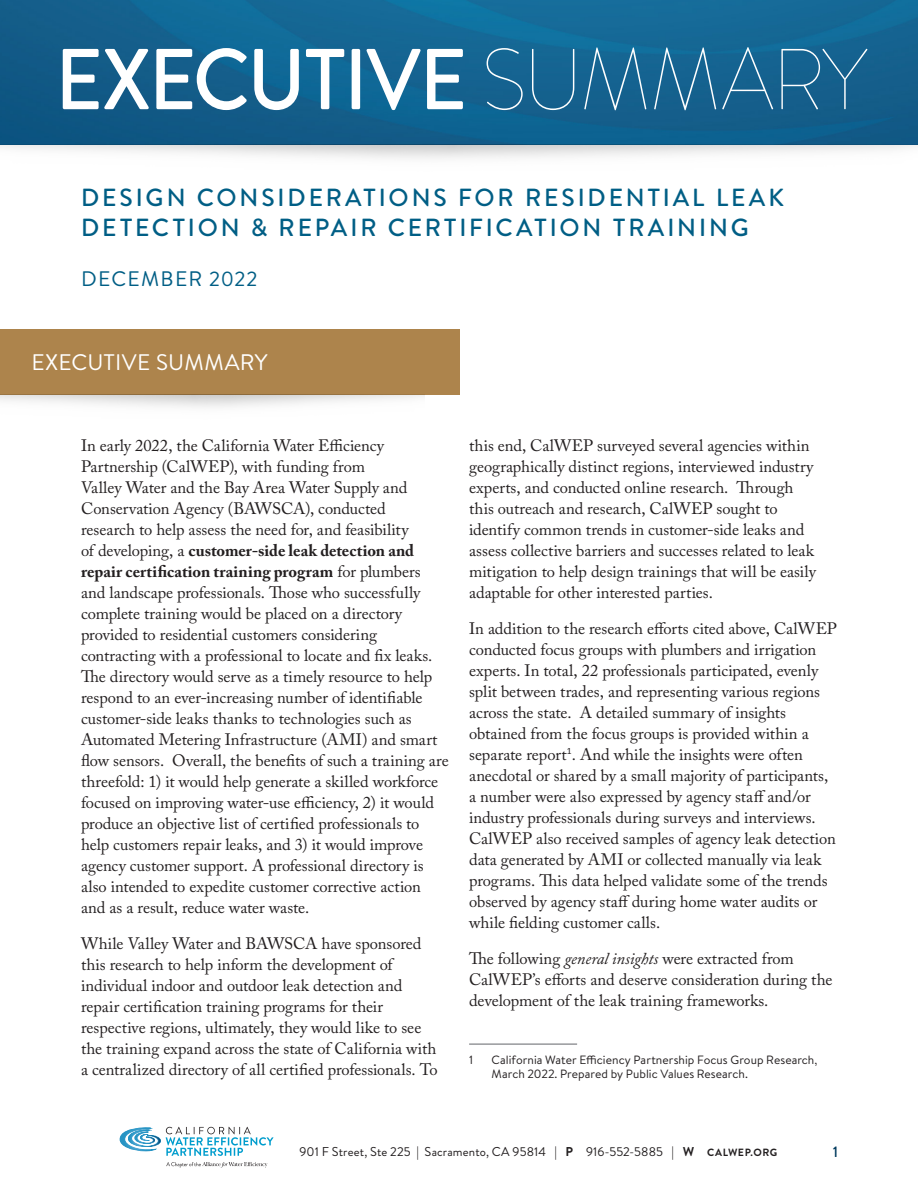
<style>
.page{position:relative;width:918px;height:1188px;background:#fff}
.page>*{position:absolute;margin:0;border:0;box-sizing:border-box;transform-origin:0 0}
.t1{font:500 86.1px "Brandon Text";letter-spacing:-.025em;color:#fff;scale:.95 1}
.Section_title{font:500 24.75px/29.7px "Brandon Text";letter-spacing:.115em;color:#005e85}
.Heading_1_-_white{font:22.5px "Brandon Grotesque";letter-spacing:.015em;color:#fff}
.Section_title-2{font:21px "Brandon Grotesque";letter-spacing:.05em;color:#005e85}
.t2{font:16.5px/21px "Adobe Caslon Pro";letter-spacing:-.005em;color:#231f20}
.t3{font:500 15px "Brandon Text";color:#003a5d}
.t4{font:12.9px "Brandon Grotesque";letter-spacing:.01em;color:#231f20}
.Footnote_text{font:12px/13.5px "Brandon Text";letter-spacing:.005em;color:#231f20}
.s1{font-weight:100}
.s2{font-weight:700}
.s3{font-style:italic}
.s4{font-weight:700;font-size:10.5px}
</style>
<div class="page">
<img style="left:0;top:0;width:918px;height:159px">
<hr style="left:469px;top:1044px;width:108px;height:1px;background:#62656a">
<div style="left:0;top:329px;width:459px;height:65px;background:#ad844c"></div>
<svg style="left:120px;top:1127px;width:154px;height:29px"></svg>
<svg style="left:166px;top:1162px;width:101px;height:6px"></svg>
<p class="t1" style="left:55px;top:20px;width:856px">EXECUTIVE <span class="s1">SUMMARY</span></p>
<p class="Section_title" style="left:81px;top:182px;width:704px">DESIGN CONSIDERATIONS FOR RESIDENTIAL LEAK<br>DETECTION &amp; REPAIR CERTIFICATION TRAINING</p>
<p class="Section_title-2" style="left:81px;top:265px;width:178px">DECEMBER 2022</p>
<h1 class="Heading_1_-_white" style="left:32px;top:347px;width:238px">EXECUTIVE SUMMARY</h1>
<p class="t2" style="left:81px;top:434px;width:369px">In early 2022, the California Water Efficiency Partnership (CalWEP), with funding from<br>Valley Water and the Bay Area Water Supply and Conservation Agency (BAWSCA), conducted<br>research to help assess the need for, and feasibility<br>of developing, a <span class="s2">customer-side leak detection and repair certification training program</span> for plumbers and landscape professionals. Those who successfully complete training would be placed on a directory provided to residential customers considering contracting with a professional to locate and fix leaks.<br>The directory would serve as a timely resource to help respond to an ever-increasing number of identifiable customer-side leaks thanks to technologies such as Automated Metering Infrastructure (AMI) and smart flow sensors. Overall, the benefits of such a training are threefold: 1) it would help generate a skilled workforce focused on improving water-use efficiency, 2) it would produce an objective list of certified professionals to help customers repair leaks, and 3) it would improve agency customer support. A professional directory is also intended to expedite customer corrective action and as a result, reduce water waste.</p>
<p class="t2" style="left:81px;top:932px;width:358px">While Valley Water and BAWSCA have sponsored this research to help inform the development of individual indoor and outdoor leak detection and repair certification training programs for their respective regions, ultimately, they would like to see the training expand across the state of California with a centralized directory of all certified professionals. To</p>
<p class="t2" style="left:469px;top:434px;width:348px">this end, CalWEP surveyed several agencies within geographically distinct regions, interviewed industry experts, and conducted online research. Through this outreach and research, CalWEP sought to identify common trends in customer-side leaks and assess collective barriers and successes related to leak mitigation to help design trainings that will be easily adaptable for other interested parties.</p>
<p class="t2" style="left:469px;top:617px;width:369px">In addition to the research efforts cited above, CalWEP conducted focus groups with plumbers and irrigation experts. In total, 22 professionals participated, evenly split between trades, and representing various regions across the state. A detailed summary of insights obtained from the focus groups is provided within a separate report<sup>1</sup>. And while the insights were often anecdotal or shared by a small majority of participants, a number were also expressed by agency staff and/or industry professionals during surveys and interviews.<br>CalWEP also received samples of agency leak detection data generated by AMI or collected manually via leak programs. This data helped validate some of the trends observed by agency staff during home water audits or while fielding customer calls.</p>
<p class="t2" style="left:469px;top:947px;width:365px">The following <span class="s3">general insights</span> were extracted from<br>CalWEP’s efforts and deserve consideration during the development of the leak training frameworks.</p>
<p class="Footnote_text" style="left:469px;top:1053px;width:6px">1</p>
<p class="Footnote_text" style="left:492px;top:1053px;width:327px">California Water Efficiency Partnership Focus Group Research,<br>March 2022. Prepared by Public Values Research.</p>
<p class="t4" style="left:299px;top:1142px;width:479px">901 F Street, Ste 225 | Sacramento, CA 95814 | <span class="s2">P</span> 916-552-5885 | <span class="s2">W</span> <span class="s4">CALWEP.ORG</span></p>
<p class="t3" style="left:833px;top:1142px;width:7px">1</p>
</div>
